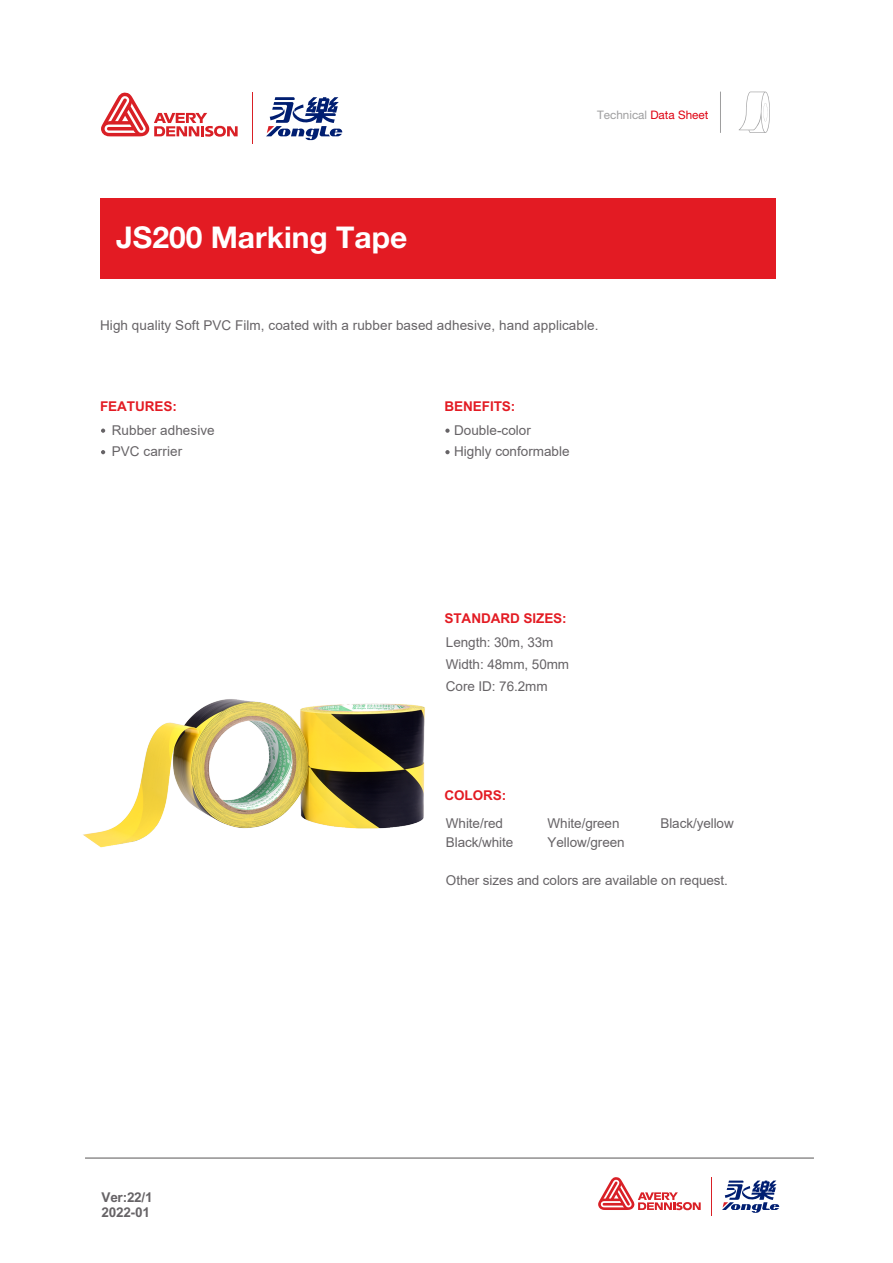
<style>
.page{position:relative;width:893px;height:1263px;background:#fff}
.page>*{position:absolute;margin:0;border:0;box-sizing:border-box;transform-origin:0 0}
.t1{font:700 30px "Helvetica Neue LT Pro";color:#fff}
.t2{font:13.5px/21px "Arial";letter-spacing:-.005em;color:#666366}
.t3{font:700 13.5px "Arial";letter-spacing:-.005em;color:#e31b23}
.t4{font:700 13.5px/14.1px "Arial";letter-spacing:-.015em;color:#666366}
.t5{font:11.7px "Helvetica Neue LT Pro";color:#9e9e9f}
.s1{color:#df0011}
</style>
<div class="page">
<div style="left:100px;top:198px;width:675px;height:80px;background:#e31b23"></div>
<hr style="left:252px;top:93px;width:1px;height:51px;background:#d92026">
<svg style="left:101px;top:92px;width:137px;height:45px"></svg>
<svg style="left:266px;top:97px;width:76px;height:43px"></svg>
<svg style="left:101px;top:429px;width:4px;height:4px"></svg>
<svg style="left:101px;top:450px;width:4px;height:4px"></svg>
<svg style="left:739px;top:92px;width:31px;height:41px"></svg>
<hr style="left:720px;top:92px;width:1px;height:41px;background:#9e9e9f">
<svg style="left:445px;top:429px;width:5px;height:4px"></svg>
<svg style="left:445px;top:450px;width:5px;height:4px"></svg>
<img style="left:83px;top:699px;width:342px;height:149px">
<hr style="left:712px;top:1177px;width:1px;height:39px;background:#d92026">
<svg style="left:598px;top:1177px;width:103px;height:33px"></svg>
<svg style="left:722px;top:1180px;width:57px;height:33px"></svg>
<hr style="left:85px;top:1158px;width:729px;height:1px;background:#595757">
<h1 class="t1" style="left:116px;top:219px;width:293px">JS200 Marking Tape</h1>
<p class="t5" style="left:597px;top:108px;width:113px">Technical <span class="s1">Data Sheet</span></p>
<p class="t2" style="left:100px;top:315px;width:500px">High quality Soft PVC Film, coated with a rubber based adhesive, hand applicable.</p>
<p class="t3" style="left:100px;top:398px;width:78px">FEATURES:</p>
<p class="t2" style="left:112px;top:420px;width:104px">Rubber adhesive<br>PVC carrier</p>
<p class="t4" style="left:102px;top:1191px;width:53px">Ver:22/1<br>2022-01</p>
<p class="t3" style="left:445px;top:398px;width:72px">BENEFITS:</p>
<p class="t2" style="left:454px;top:420px;width:117px">Double-color<br>Highly conformable</p>
<p class="t3" style="left:444px;top:610px;width:124px">STANDARD SIZES:</p>
<p class="t2" style="left:446px;top:631px;width:125px;line-height:22px">Length: 30m, 33m<br>Width: 48mm, 50mm<br>Core ID: 76.2mm</p>
<p class="t3" style="left:444px;top:787px;width:63px">COLORS:</p>
<p class="t2" style="left:446px;top:812px;width:59px">White/red</p>
<p class="t2" style="left:548px;top:812px;width:73px">White/green</p>
<p class="t2" style="left:660px;top:812px;width:75px">Black/yellow</p>
<p class="t2" style="left:446px;top:832px;width:69px">Black/white</p>
<p class="t2" style="left:548px;top:832px;width:79px">Yellow/green</p>
<p class="t2" style="left:446px;top:869px;width:284px">Other sizes and colors are available on request.</p>
</div>
